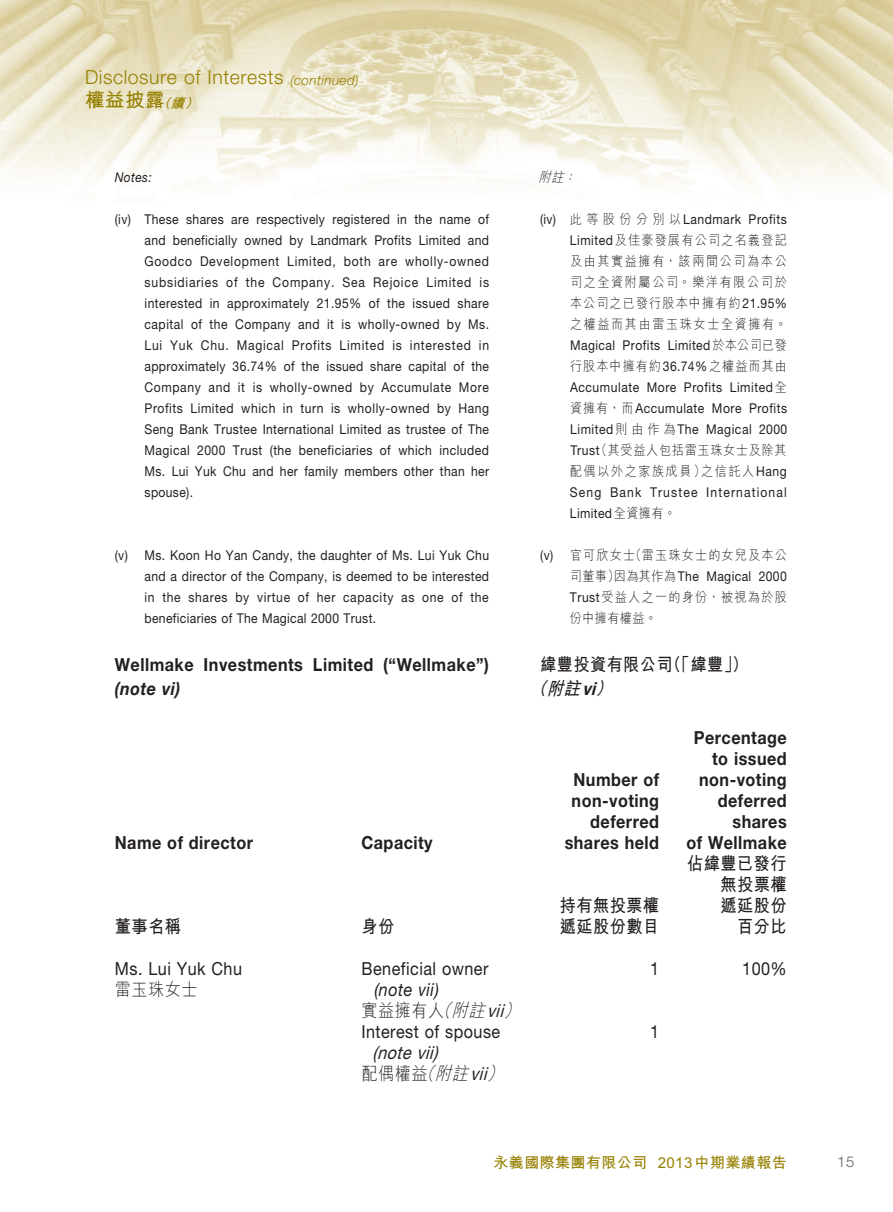
<style>
.page{position:relative;width:893px;height:1212px;background:#fff}
.page>*{position:absolute;margin:0;border:0;box-sizing:border-box;transform-origin:0 0}
.t1{font:300 19.5px "Helvetica Neue";letter-spacing:.03em;color:#968000}
.t2{font:700 19.5px "M Hei HK";color:#968000}
.t3{font:700 18px/21px "Helvetica Neue";letter-spacing:.03em;color:#231f20;text-align:right;scale:.9 1}
.t4{font:700 18px/21px "M Hei HK";letter-spacing:.03em;color:#231f20;scale:.9 1}
.t5{font:18px "Helvetica Neue";letter-spacing:.03em;color:#231f20;scale:.9 1}
.t6{font:300 18px "M Hei HK";letter-spacing:.03em;color:#231f20;scale:.9 1}
.t7{font:italic 18px "Helvetica Neue";letter-spacing:.03em;color:#231f20;scale:.9 1}
.t8{font:italic 18px "Helvetica Neue";color:#231f20;scale:.9 1}
.t9{font:italic 700 18px "Helvetica Neue";letter-spacing:.03em;color:#231f20;scale:.9 1}
.t10{font:700 15px "M Hei HK";letter-spacing:.03em;color:#968000}
.t11{font:300 15px "Helvetica Neue";color:#636366}
.t12{font:13.5px/21px "Helvetica Neue";letter-spacing:.035em;color:#231f20;text-align:justify;scale:.9 1}
.t13{font:300 13.5px/21px "M Hei HK";letter-spacing:.09em;color:#231f20;text-align:justify;scale:.9 1}
.t14{font:13.5px/21px "Helvetica Neue";letter-spacing:.095em;color:#231f20;scale:.9 1}
.t15{font:300 13.5px/21px "M Hei HK";letter-spacing:.055em;color:#231f20;scale:.9 1}
.t16{font:italic 13.5px "Helvetica Neue";letter-spacing:.03em;color:#231f20;scale:.9 1}
.t17{font:italic 300 13.5px "M Hei HK";color:#231f20;scale:.9 1}
.s1{font-style:italic;font-size:13.5px}
.s2{font-style:italic}
.s3{font-family:"Helvetica Neue";font-weight:400;font-style:italic}
.s4{font-family:"M Hei HK";font-weight:300}
.s5{font-family:"Helvetica Neue";font-weight:400}
.s6{font-family:"Helvetica Neue";font-style:italic}
</style>
<div class="page">
<img style="left:0;top:0;width:893px;height:191px">
<h1 class="t1" style="left:85px;top:65px;width:275px">Disclosure of Interests <span class="s1">(continued)</span></h1>
<h1 class="t2" style="left:85px;top:85px;width:120px">權益披露<span class="s1">（續）</span></h1>
<p class="t16" style="left:115px;top:169px;width:43px">Notes:</p>
<p class="t12" style="left:145px;top:208px;width:384px;text-indent:-30px">(iv) These shares are respectively registered in the name of and beneficially owned by Landmark Profits Limited and Goodco Development Limited, both are wholly-owned subsidiaries of the Company. Sea Rejoice Limited is interested in approximately 21.95% of the issued share capital of the Company and it is wholly-owned by Ms.<br>Lui Yuk Chu. Magical Profits Limited is interested in approximately 36.74% of the issued share capital of the Company and it is wholly-owned by Accumulate More Profits Limited which in turn is wholly-owned by Hang Seng Bank Trustee International Limited as trustee of The Magical 2000 Trust (the beneficiaries of which included Ms. Lui Yuk Chu and her family members other than her spouse).</p>
<p class="t12" style="left:145px;top:544px;width:384px;text-indent:-30px">(v) Ms. Koon Ho Yan Candy, the daughter of Ms. Lui Yuk Chu and a director of the Company, is deemed to be interested in the shares by virtue of her capacity as one of the beneficiaries of The Magical 2000 Trust.</p>
<h2 class="t3" style="left:115px;top:653px;width:417px">Wellmake Investments Limited (“Wellmake”)</h2>
<h2 class="t9" style="left:115px;top:677px;width:74px">(note vi)</h2>
<h2 class="t3" style="left:115px;top:832px;width:155px">Name of director</h2>
<h2 class="t3" style="left:361px;top:832px;width:81px">Capacity</h2>
<h2 class="t4" style="left:115px;top:915px;width:75px">董事名稱</h2>
<h2 class="t4" style="left:361px;top:915px;width:38px">身份</h2>
<h2 class="t5" style="left:115px;top:958px;width:143px">Ms. Lui Yuk Chu</h2>
<h2 class="t6" style="left:115px;top:977px;width:94px">雷玉珠女士</h2>
<h2 class="t5" style="left:362px;top:958px;width:143px">Beneficial owner</h2>
<h2 class="t7" style="left:374px;top:979px;width:73px">(note vii)</h2>
<h2 class="t6" style="left:362px;top:998px;width:184px">實益擁有人<span class="s2">（附註</span><span class="s3">vii</span><span class="s2">）</span></h2>
<h2 class="t5" style="left:361px;top:1021px;width:156px">Interest of spouse</h2>
<h2 class="t8" style="left:372px;top:1042px;width:75px">(note vii)</h2>
<h2 class="t6" style="left:361px;top:1061px;width:166px">配偶權益<span class="s2">（附註</span><span class="s3">vii</span><span class="s2">）</span></h2>
<p class="t17" style="left:539px;top:168px;width:48px">附註：</p>
<p class="t12" style="left:540px;top:209px;width:276px">(iv) <span class="s4">此等股份分別以</span>Landmark Profits</p>
<p class="t13" style="left:570px;top:229px;width:243px"><span class="s5">Limited</span>及佳豪發展有公司之名義登記及由其實益擁有，該兩間公司為本公司之全資附屬公司。樂洋有限公司於本公司之已發行股本中擁有約<span class="s5">21.95%</span>之權益而其由雷玉珠女士全資擁有。</p>
<p class="t12" style="left:570px;top:335px;width:242px">Magical Profits Limited<span class="s4">於本公司已發</span></p>
<p class="t13" style="left:570px;top:355px;width:242px">行股本中擁有約<span class="s5">36.74%</span>之權益而其由</p>
<p class="t12" style="left:570px;top:377px;width:243px">Accumulate More Profits Limited<span class="s4">全資擁有，而</span>Accumulate More Profits Limited<span class="s4">則由作為</span>The Magical 2000</p>
<p class="t15" style="left:570px;top:439px;width:242px"><span class="s5">Trus</span>（<span class="s5">t</span> 其受益人包括雷玉珠女士及除其配偶以外之家族成員）之信託人<span class="s5">Hang</span></p>
<p class="t14" style="left:570px;top:482px;width:243px">Seng Bank Trustee International<br>Limited<span class="s4">全資擁有。</span></p>
<p class="t13" style="left:540px;top:544px;width:275px"><span class="s5">(v)</span> 官可欣女士（雷玉珠女士的女兒及本公</p>
<p class="t12" style="left:570px;top:566px;width:242px"><span class="s4">司董事）因為其作為</span>The Magical 2000</p>
<p class="t13" style="left:570px;top:586px;width:242px"><span class="s5">Trust</span>受益人之一的身份，被視為於股份中擁有權益。</p>
<h2 class="t4" style="left:530px;top:651px;width:244px;line-height:24px;text-indent:10px">緯豐投資有限公司（「緯豐」）<span class="s2">（附註</span><span class="s6">vi</span><span class="s2">）</span></h2>
<h2 class="t3" style="left:565px;top:769px;width:106px">Number of non-voting deferred shares held</h2>
<h2 class="t4" style="left:560px;top:894px;width:112px">持有無投票權遞延股份數目</h2>
<h2 class="t3" style="left:686px;top:727px;width:113px">Percentage to issued non-voting deferred shares<br>of Wellmake</h2>
<h2 class="t4" style="left:687px;top:852px;width:112px;text-align:right">佔緯豐已發行無投票權<br>遞延股份<br>百分比</h2>
<h2 class="t5" style="left:650px;top:958px;width:12px">1</h2>
<h2 class="t5" style="left:742px;top:958px;width:51px">100%</h2>
<h2 class="t5" style="left:650px;top:1021px;width:12px">1</h2>
<p class="t10" style="left:493px;top:1151px;width:295px">永義國際集團有限公司 2013中期業績報告</p>
<p class="t11" style="left:837px;top:1153px;width:19px">15</p>
</div>
